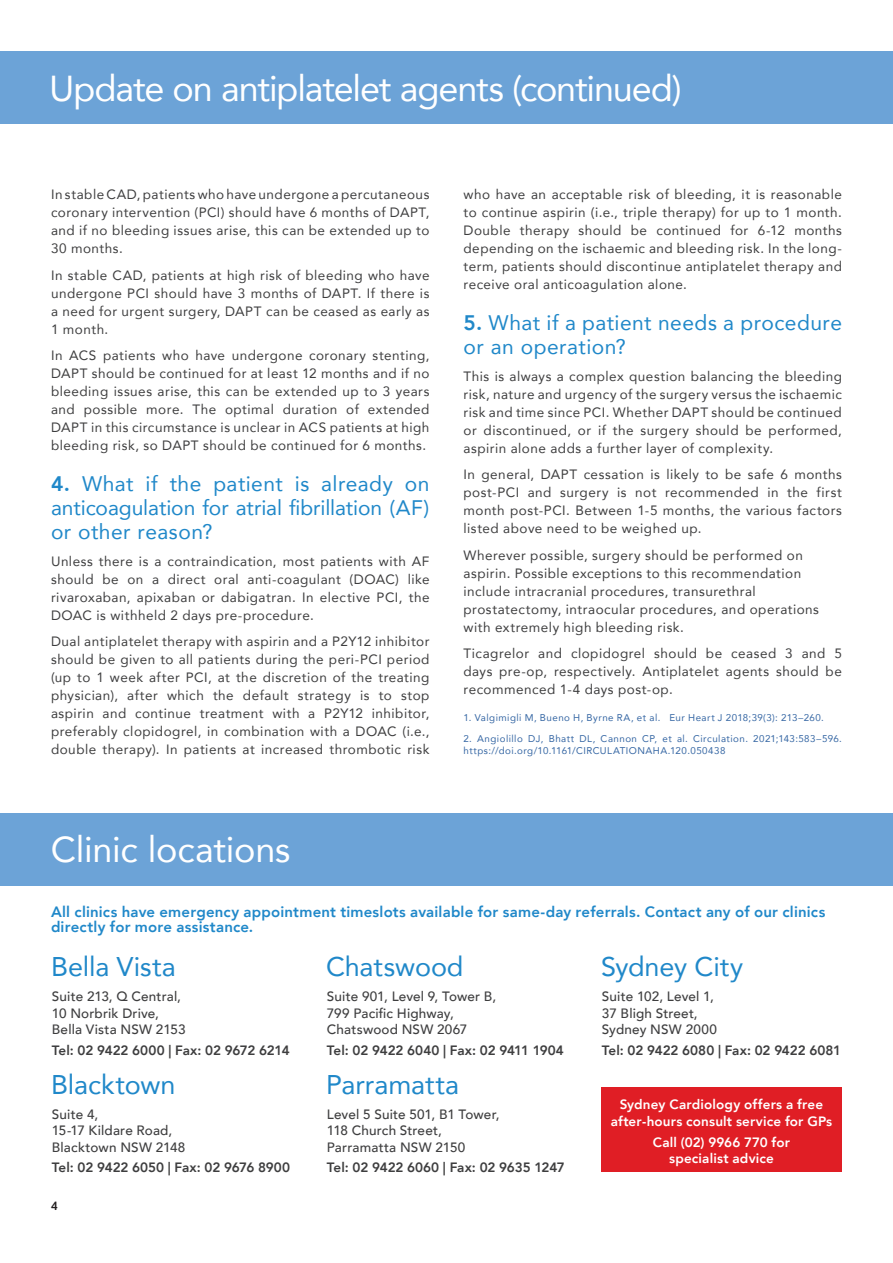
<style>
.page{position:relative;width:893px;height:1263px;background:#fff}
.page>*{position:absolute;margin:0;border:0;box-sizing:border-box;transform-origin:0 0}
.t1{font:36px "Avenir";letter-spacing:-.03em;color:#fff}
.t2{font:36px "Avenir";letter-spacing:-.01em;color:#fff}
.t3{font:27px "Avenir";color:#2088c9}
.t4{font:21px/24px "Avenir";letter-spacing:.02em;color:#2088c9;text-align:justify}
.t5{font:800 15px/15px "Avenir";letter-spacing:.01em;color:#2088c9}
.t6{font:13.5px/18px "Avenir";letter-spacing:.035em;color:#3e3e3f;text-align:justify}
.t7{font:500 13.5px/16.5px "Avenir";letter-spacing:.015em;color:#3e3e3f}
.t8{font:800 13.5px "Avenir";letter-spacing:-.01em;color:#3e3e3f}
.t9{font:800 13.5px/16.5px "Avenir";letter-spacing:.01em;color:#fff;text-align:center}
.t10{font:600 12px "Asap";color:#231f20}
.t11{font:9.75px/12px "Avenir";letter-spacing:.05em;color:#3667a4}
.s1{font-weight:800}
</style>
<div class="page">
<div style="left:0;top:813px;width:893px;height:72px;background:#6ca3d7"></div>
<div style="left:601px;top:1087px;width:241px;height:85px;background:#e01e25"></div>
<div style="left:0;top:51px;width:893px;height:72px;background:#6ca3d7"></div>
<h1 class="t1" style="left:49px;top:60px;width:634px">Update on antiplatelet agents (continued)</h1>
<p class="t6" style="left:51px;top:185px;width:380px">In stable CAD, patients who have undergone a percutaneous coronary intervention (PCI) should have 6 months of DAPT, and if no bleeding issues arise, this can be extended up to 30 months.</p>
<p class="t6" style="left:51px;top:266px;width:380px">In stable CAD, patients at high risk of bleeding who have undergone PCI should have 3 months of DAPT. If there is a need for urgent surgery, DAPT can be ceased as early as 1 month.</p>
<p class="t6" style="left:51px;top:346px;width:380px">In ACS patients who have undergone coronary stenting, DAPT should be continued for at least 12 months and if no bleeding issues arise, this can be extended up to 3 years and possible more. The optimal duration of extended DAPT in this circumstance is unclear in ACS patients at high bleeding risk, so DAPT should be continued for 6 months.</p>
<h3 class="t4" style="left:51px;top:471px;width:380px"><span class="s1">4.</span> What if the patient is already on anticoagulation for atrial fibrillation (AF) or other reason?</h3>
<p class="t6" style="left:51px;top:552px;width:380px">Unless there is a contraindication, most patients with AF should be on a direct oral anti-coagulant (DOAC) like rivaroxaban, apixaban or dabigatran. In elective PCI, the DOAC is withheld 2 days pre-procedure.</p>
<p class="t6" style="left:51px;top:632px;width:380px">Dual antiplatelet therapy with aspirin and a P2Y12 inhibitor should be given to all patients during the peri-PCI period (up to 1 week after PCI, at the discretion of the treating physician), after which the default strategy is to stop aspirin and continue treatment with a P2Y12 inhibitor, preferably clopidogrel, in combination with a DOAC (i.e., double therapy). In patients at increased thrombotic risk</p>
<h1 class="t2" style="left:51px;top:820px;width:241px">Clinic locations</h1>
<p class="t6" style="left:463px;top:185px;width:380px">who have an acceptable risk of bleeding, it is reasonable to continue aspirin (i.e., triple therapy) for up to 1 month.<br>Double therapy should be continued for 6-12 months depending on the ischaemic and bleeding risk. In the long&shy;term, patients should discontinue antiplatelet therapy and receive oral anticoagulation alone.</p>
<h3 class="t4" style="left:463px;top:310px;width:380px"><span class="s1">5.</span> What if a patient needs a procedure or an operation?</h3>
<p class="t6" style="left:463px;top:367px;width:380px">This is always a complex question balancing the bleeding risk, nature and urgency of the surgery versus the ischaemic risk and time since PCI. Whether DAPT should be continued or discontinued, or if the surgery should be performed, aspirin alone adds a further layer of complexity.</p>
<p class="t6" style="left:463px;top:465px;width:380px">In general, DAPT cessation is likely to be safe 6 months post-PCI and surgery is not recommended in the first month post-PCI. Between 1-5 months, the various factors listed above need to be weighed up.</p>
<p class="t6" style="left:463px;top:546px;width:357px;text-align:left">Wherever possible, surgery should be performed on aspirin. Possible exceptions to this recommendation include intracranial procedures, transurethral prostatectomy, intraocular procedures, and operations with extremely high bleeding risk.</p>
<p class="t6" style="left:463px;top:644px;width:380px">Ticagrelor and clopidogrel should be ceased 3 and 5 days pre-op, respectively. Antiplatelet agents should be recommenced 1-4 days post-op.</p>
<p class="t11" style="left:463px;top:711px;width:362px">1. Valgimigli M, Bueno H, Byrne RA, et al. Eur Heart J 2018;39(3): 213–260.</p>
<p class="t11" style="left:463px;top:732px;width:380px">2. Angiolillo DJ, Bhatt DL, Cannon CP, et al. Circulation. 2021;143:583–596. https://doi.org/10.1161/CIRCULATIONAHA.120.050438</p>
<p class="t5" style="left:51px;top:904px;width:776px">All clinics have emergency appointment timeslots available for same-day referrals. Contact any of our clinics directly for more assistance.</p>
<h2 class="t3" style="left:51px;top:945px;width:126px">Bella Vista</h2>
<p class="t7" style="left:52px;top:988px;width:135px">Suite 213, Q Central,<br>10 Norbrik Drive,<br>Bella Vista NSW 2153</p>
<p class="t8" style="left:52px;top:1040px;width:239px">Tel: 02 9422 6000 | Fax: 02 9672 6214</p>
<h2 class="t3" style="left:51px;top:1062px;width:126px">Blacktown</h2>
<p class="t7" style="left:52px;top:1105px;width:135px">Suite 4,<br>15-17 Kildare Road,<br>Blacktown NSW 2148</p>
<p class="t8" style="left:52px;top:1157px;width:240px">Tel: 02 9422 6050 | Fax: 02 9676 8900</p>
<h2 class="t3" style="left:326px;top:945px;width:139px">Chatswood</h2>
<p class="t7" style="left:327px;top:988px;width:171px">Suite 901, Level 9, Tower B,<br>799 Pacific Highway,<br>Chatswood NSW 2067</p>
<p class="t8" style="left:327px;top:1040px;width:239px">Tel: 02 9422 6040 | Fax: 02 9411 1904</p>
<h2 class="t3" style="left:326px;top:1062px;width:135px">Parramatta</h2>
<p class="t7" style="left:327px;top:1105px;width:174px">Level 5 Suite 501, B1 Tower,<br>118 Church Street,<br>Parramatta NSW 2150</p>
<p class="t8" style="left:327px;top:1157px;width:239px">Tel: 02 9422 6060 | Fax: 02 9635 1247</p>
<h2 class="t3" style="left:601px;top:945px;width:144px">Sydney City</h2>
<p class="t7" style="left:602px;top:988px;width:117px">Suite 102, Level 1,<br>37 Bligh Street,<br>Sydney NSW 2000</p>
<p class="t8" style="left:602px;top:1040px;width:241px">Tel: 02 9422 6080 | Fax: 02 9422 6081</p>
<p class="t9" style="left:611px;top:1096px;width:223px">Sydney Cardiology offers a free after-hours consult service for GPs</p>
<p class="t9" style="left:653px;top:1134px;width:139px">Call (02) 9966 770 for specialist advice</p>
<p class="t10" style="left:51px;top:1197px;width:8px">4</p>
</div>
